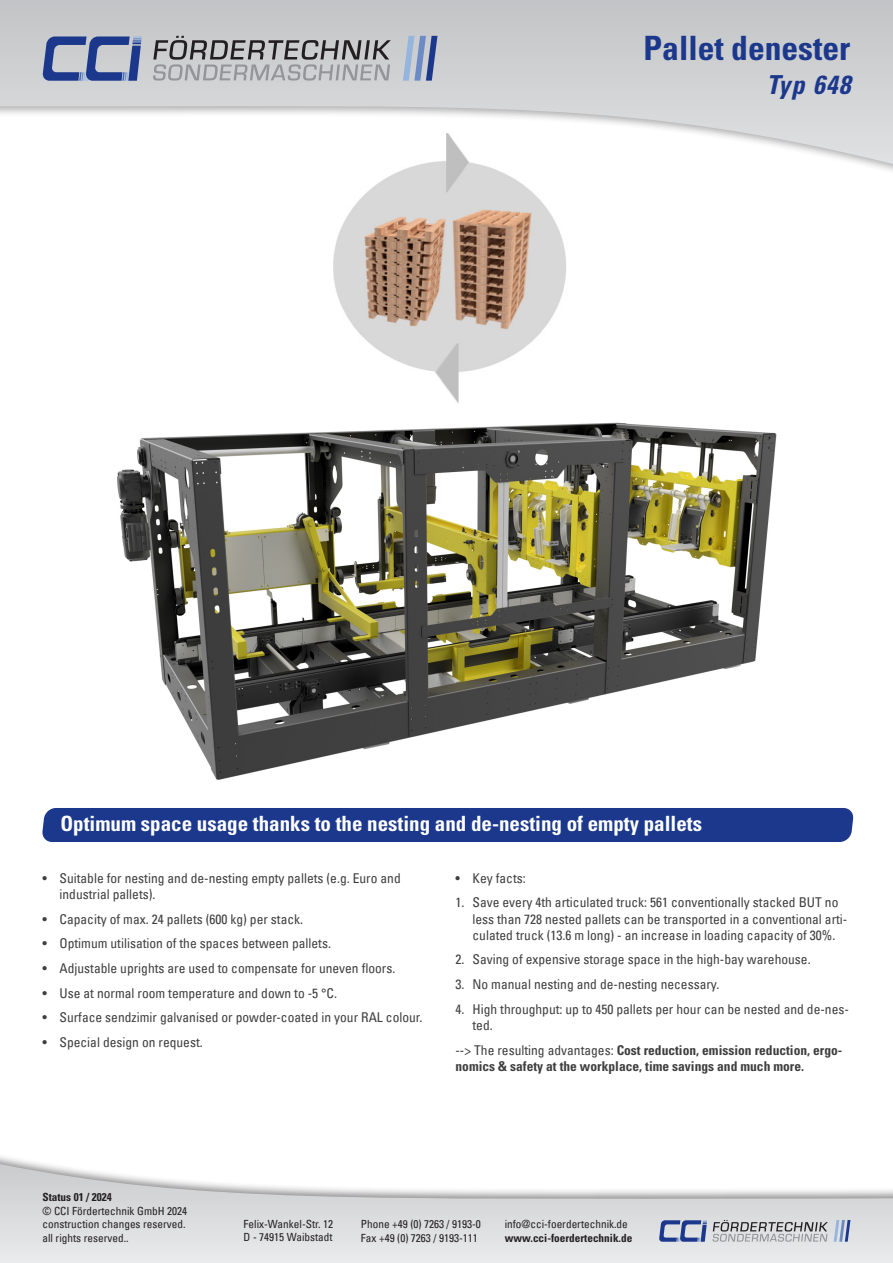
<style>
.page{position:relative;width:893px;height:1263px;background:#fff}
.page>*{position:absolute;margin:0;border:0;box-sizing:border-box;transform-origin:0 0}
.t1{font:700 condensed 33.6px "Univers LT Std";color:#1b388c}
.t2{font:italic 700 condensed 26.1px "Univers LT Std";letter-spacing:.05em;color:#1b388c}
.Absatzformat_2{font:700 condensed 21px "Univers LT Std";color:#fff}
.t3{font:condensed 13.5px/16.2px "Univers LT";color:#3e3e3f}
.Absatzformat_1{font:700 condensed 13.5px/16.2px "Univers LT Std";color:#3e3e3f}
.t4{font:condensed 11.25px "Univers LT";color:#231f20}
.t5{font:700 condensed 11.25px "Univers LT Std";color:#231f20}
.s1{font-family:"Univers LT";font-weight:400}
</style>
<div class="page">
<div style="left:42px;top:808px;width:812px;height:34px;background:#1b388c"></div>
<svg style="left:0;top:0;width:893px;height:164px"></svg>
<svg style="left:153px;top:36px;width:238px;height:45px;background:#a9aaac"></svg>
<svg style="left:403px;top:36px;width:34px;height:45px;background:#94a4c4"></svg>
<svg style="left:42px;top:36px;width:100px;height:45px;background:#7a88b0"></svg>
<svg style="left:0;top:1164px;width:893px;height:99px"></svg>
<svg style="left:713px;top:1220px;width:115px;height:21px;background:#b5b5b7"></svg>
<svg style="left:834px;top:1220px;width:16px;height:22px"></svg>
<svg style="left:659px;top:1220px;width:48px;height:22px"></svg>
<img style="left:117px;top:422px;width:660px;height:358px">
<img style="left:320px;top:125px;width:261px;height:278px">
<p class="t1" style="left:644px;top:28px;width:208px">Pallet denester</p>
<p class="t2" style="left:767px;top:69px;width:85px">Typ 648</p>
<p class="Absatzformat_2" style="left:60px;top:810px;width:643px">Optimum space usage thanks to the nesting and de-nesting of empty pallets</p>
<p class="t3" style="left:60px;top:869px;width:343px;text-indent:-17px">• Suitable for nesting and de-nesting empty pallets (e.g. Euro and industrial pallets).</p>
<p class="t3" style="left:43px;top:910px;width:262px">• Capacity of max. 24 pallets (600 kg) per stack.</p>
<p class="t3" style="left:43px;top:935px;width:290px">• Optimum utilisation of the spaces between pallets.</p>
<p class="t3" style="left:43px;top:960px;width:354px">• Adjustable uprights are used to compensate for uneven floors.</p>
<p class="t3" style="left:43px;top:984px;width:296px">• Use at normal room temperature and down to -5 °C.</p>
<p class="t3" style="left:43px;top:1009px;width:381px">• Surface sendzimir galvanised or powder-coated in your RAL colour.</p>
<p class="t3" style="left:43px;top:1034px;width:162px">• Special design on request.</p>
<p class="t3" style="left:455px;top:869px;width:72px">• Key facts:</p>
<p class="t3" style="left:472px;top:894px;width:376px;text-indent:-17px">1. Save every 4th articulated truck: 561 conventionally stacked BUT no less than 728 nested pallets can be transported in a conventional arti&shy;culated truck (13.6 m long) - an increase in loading capacity of 30%.</p>
<p class="t3" style="left:455px;top:951px;width:357px">2. Saving of expensive storage space in the high-bay warehouse.</p>
<p class="t3" style="left:455px;top:976px;width:265px">3. No manual nesting and de-nesting necessary.</p>
<p class="t3" style="left:472px;top:1001px;width:378px;text-indent:-17px">4. High throughput: up to 450 pallets per hour can be nested and de-nes&shy;ted.</p>
<p class="Absatzformat_1" style="left:455px;top:1042px;width:388px"><span class="s1">--&gt; The resulting advantages:</span> Cost reduction, emission reduction, ergo&shy;nomics &amp; safety at the workplace, time savings and much more.</p>
<p class="t5" style="left:43px;top:1190px;width:71px">Status 01 / 2024</p>
<p class="t4" style="left:43px;top:1203px;width:146px">© CCI Fördertechnik GmbH 2024</p>
<p class="t4" style="left:43px;top:1217px;width:145px">construction changes reserved.</p>
<p class="t4" style="left:43px;top:1230px;width:88px">all rights reserved..</p>
<p class="t4" style="left:244px;top:1217px;width:91px">Felix-Wankel-Str. 12</p>
<p class="t4" style="left:244px;top:1230px;width:90px">D - 74915 Waibstadt</p>
<p class="t4" style="left:361px;top:1217px;width:121px">Phone +49 (0) 7263 / 9193-0</p>
<p class="t4" style="left:361px;top:1230px;width:118px">Fax +49 (0) 7263 / 9193-111</p>
<p class="t4" style="left:505px;top:1217px;width:125px">info@cci-foerdertechnik.de</p>
<p class="t5" style="left:505px;top:1231px;width:129px">www.cci-foerdertechnik.de</p>
</div>
